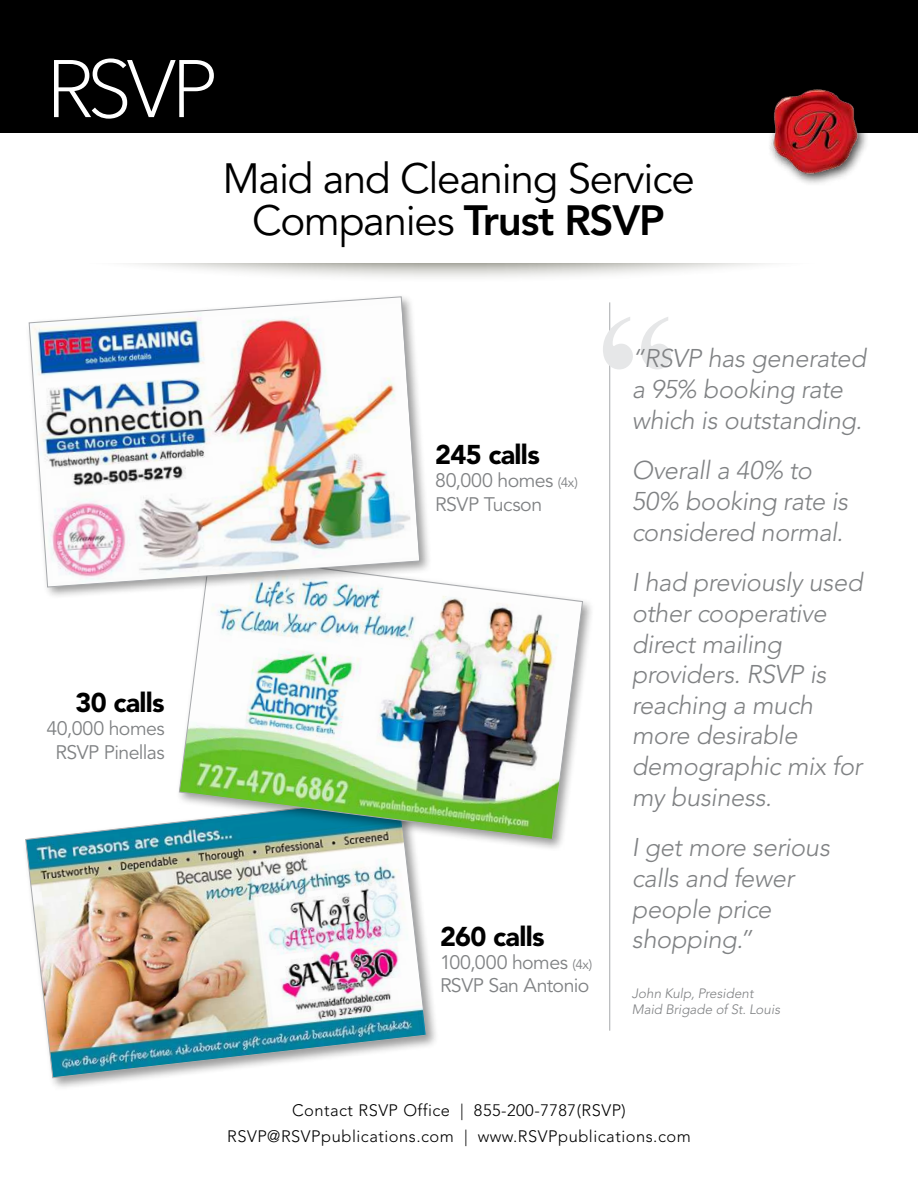
<style>
.page{position:relative;width:918px;height:1188px;background:#fff}
.page>*{position:absolute;margin:0;border:0;box-sizing:border-box;transform-origin:0 0}
.t1{font:42px/42px "Avenir LT Std";letter-spacing:-.03em;color:#000;text-align:center}
.t2{font:900 27px "Avenir LT Std";letter-spacing:-.025em;color:#000}
.t3{font:italic 300 25.5px/30.6px "Avenir LT Std";letter-spacing:-.015em;color:#808284}
.t4{font:19.5px/23.4px "Avenir LT Std";letter-spacing:-.025em;color:#808284}
.t5{font:300 16.5px/25.5px "Avenir LT Std";letter-spacing:.03em;color:#000;text-align:center}
.t6{font:italic 300 13.5px/16.2px "Avenir LT Std";color:#808284}
.s1{font-weight:800}
.s2{font-size:13.5px}
</style>
<div class="page">
<hr style="left:609px;top:302px;width:1px;height:729px;background:#a7a9ac">
<svg style="left:603px;top:317px;width:68px;height:52px"></svg>
<svg style="left:129px;top:263px;width:642px;height:14px"></svg>
<div style="left:0;top:0;width:918px;height:133px;background:#000"></div>
<svg style="left:54px;top:58px;width:160px;height:61px"></svg>
<div style="left:768px;top:84px;width:102px;height:102px;background:#000;opacity:.75"></div>
<img style="left:770px;top:87px;width:94px;height:91px">
<div style="left:22px;top:794px;width:417px;height:297px;background:#000;opacity:.4"></div>
<img style="left:25px;top:797px;width:402px;height:281px">
<div style="left:176px;top:551px;width:419px;height:301px;background:#000;opacity:.4"></div>
<img style="left:179px;top:554px;width:404px;height:286px">
<div style="left:26px;top:293px;width:407px;height:307px;background:#000;opacity:.4"></div>
<img style="left:29px;top:296px;width:391px;height:291px">
<p class="t2" style="left:75px;top:687px;width:91px">30 calls</p>
<p class="t4" style="left:47px;top:719px;width:120px;text-align:center">40,000 homes<br>RSVP Pinellas</p>
<h1 class="t1" style="left:222px;top:162px;width:474px">Maid and Cleaning Service<br>Companies <span class="s1">Trust RSVP</span></h1>
<p class="t2" style="left:435px;top:439px;width:106px">245 calls</p>
<p class="t4" style="left:435px;top:471px;width:144px">80,000 homes <span class="s2">(4x)<br></span>RSVP Tucson</p>
<p class="t2" style="left:440px;top:920px;width:106px">260 calls</p>
<p class="t4" style="left:440px;top:953px;width:154px">100,000 homes <span class="s2">(4x)<br></span>RSVP San Antonio</p>
<p class="t3" style="left:632px;top:345px;width:236px">“RSVP has generated a 95% booking rate which is outstanding.</p>
<p class="t3" style="left:632px;top:457px;width:218px">Overall a 40% to<br>50% booking rate is considered normal.</p>
<p class="t3" style="left:632px;top:569px;width:232px">I had previously used other cooperative direct mailing providers. RSVP is reaching a much more desirable demographic mix for my business.</p>
<p class="t3" style="left:632px;top:834px;width:200px">I get more serious calls and fewer people price shopping.”</p>
<p class="t6" style="left:632px;top:987px;width:150px">John Kulp, President<br>Maid Brigade of St. Louis</p>
<p class="t5" style="left:227px;top:1099px;width:465px">Contact RSVP Office | 855-200-7787(RSVP)<br>RSVP@RSVPpublications.com | www.RSVPpublications.com</p>
</div>
